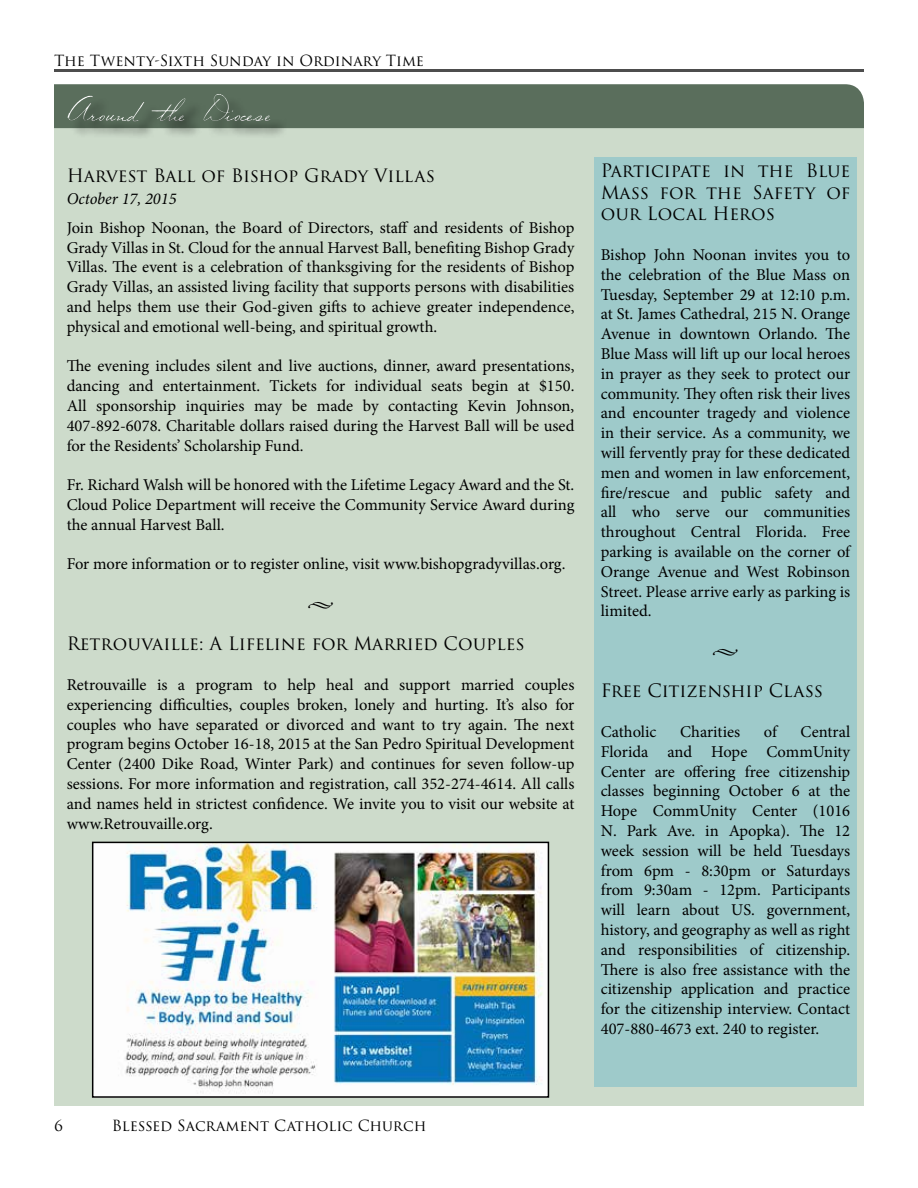
<style>
.page{position:relative;width:918px;height:1188px;background:#fff}
.page>*{position:absolute;margin:0;border:0;box-sizing:border-box;transform-origin:0 0}
.t1{font:36px "Volstead";color:#fff}
.t2{font:18px/21.6px "Trajan Pro 3";color:#000;text-align:justify}
.t3{font:16.5px/19.8px "Minion Pro";color:#000;text-align:justify}
.t4{font:italic 16.5px "Minion Pro";color:#000}
.t5{font:15px "Trajan Pro 3";color:#000}
</style>
<div class="page">
<hr style="left:54px;top:70px;width:810px;height:2px;background:#4d4d4d">
<div style="left:54px;top:128px;width:810px;height:978px;background:#cddbcb"></div>
<div style="left:54px;top:84px;width:810px;height:44px;background:#5a6e5c"></div>
<div style="left:70px;top:96px;width:218px;height:43px;background:#000;opacity:.75"></div>
<div style="left:57px;top:83px;width:222px;height:43px;background:#fff;opacity:.75"></div>
<div style="left:59px;top:88px;width:222px;height:44px;background:#000;opacity:.75"></div>
<div style="left:594px;top:157px;width:263px;height:929px;background:#9ecaca"></div>
<img style="left:95px;top:845px;width:451px;height:250px">
<div style="left:92px;top:842px;width:457px;height:256px;border:2px solid #000"></div>
<p class="t5" style="left:54px;top:51px;width:372px">The Twenty-Sixth Sunday in Ordinary Time</p>
<h1 class="t1" style="left:67px;top:87px;width:205px">Around the Diocese</h1>
<p class="t2" style="left:67px;top:166px;width:370px">Harvest Ball of Bishop Grady Villas</p>
<p class="t4" style="left:67px;top:187px;width:111px">October 17, 2015</p>
<p class="t3" style="left:67px;top:218px;width:510px">Join Bishop Noonan, the Board of Directors, staff and residents of Bishop Grady Villas in St. Cloud for the annual Harvest Ball, benefiting Bishop Grady Villas. The event is a celebration of thanksgiving for the residents of Bishop Grady Villas, an assisted living facility that supports persons with disabilities and helps them use their God-given gifts to achieve greater independence, physical and emotional well-being, and spiritual growth.</p>
<p class="t3" style="left:67px;top:356px;width:509px">The evening includes silent and live auctions, dinner, award presentations, dancing and entertainment. Tickets for individual seats begin at $150.<br>All sponsorship inquiries may be made by contacting Kevin Johnson, 407-892-6078. Charitable dollars raised during the Harvest Ball will be used for the Residents’ Scholarship Fund.</p>
<p class="t3" style="left:67px;top:475px;width:509px">Fr. Richard Walsh will be honored with the Lifetime Legacy Award and the St.<br>Cloud Police Department will receive the Community Service Award during the annual Harvest Ball.</p>
<p class="t3" style="left:67px;top:554px;width:500px">For more information or to register online, visit www.bishopgradyvillas.org.</p>
<p class="t3" style="left:307px;top:594px;width:28px">•</p>
<p class="t2" style="left:67px;top:634px;width:459px">Retrouvaille: A Lifeline for Married Couples</p>
<p class="t3" style="left:67px;top:675px;width:509px">Retrouvaille is a program to help heal and support married couples experiencing difficulties, couples broken, lonely and hurting. It’s also for couples who have separated or divorced and want to try again. The next program begins October 16-18, 2015 at the San Pedro Spiritual Development Center (2400 Dike Road, Winter Park) and continues for seven follow-up sessions. For more information and registration, call 352-274-4614. All calls and names held in strictest confidence. We invite you to visit our website at www.Retrouvaille.org.</p>
<p class="t2" style="left:601px;top:161px;width:251px">Participate in the Blue Mass for the Safety of our Local Heros</p>
<p class="t3" style="left:601px;top:245px;width:252px">Bishop John Noonan invites you to the celebration of the Blue Mass on Tuesday, September 29 at 12:10 p.m. at St. James Cathedral, 215 N. Orange Avenue in downtown Orlando. The Blue Mass will lift up our local heroes in prayer as they seek to protect our community. They often risk their lives and encounter tragedy and violence in their service. As a community, we will fervently pray for these dedicated men and women in law enforcement, fire/rescue and public safety and all who serve our communities throughout Central Florida. Free parking is available on the corner of Orange Avenue and West Robinson Street. Please arrive early as parking is limited.</p>
<p class="t3" style="left:712px;top:641px;width:28px">•</p>
<p class="t2" style="left:601px;top:681px;width:224px">Free Citizenship Class</p>
<p class="t3" style="left:601px;top:722px;width:57px">Catholic</p>
<p class="t3" style="left:680px;top:722px;width:61px">Charities</p>
<p class="t3" style="left:764px;top:722px;width:16px">of</p>
<p class="t3" style="left:601px;top:722px;width:251px;text-indent:200px">Central Florida and Hope CommUnity Center are offering free citizenship classes beginning October 6 at the Hope CommUnity Center (1016<br>N. Park Ave. in Apopka). The 12 week session will be held Tuesdays from 6pm - 8:30pm or Saturdays from 9:30am - 12pm. Participants will learn about US. government, history, and geography as well as right and responsibilities of citizenship.<br>There is also free assistance with the citizenship application and practice for the citizenship interview. Contact 407-880-4673 ext. 240 to register.</p>
<p class="t5" style="left:54px;top:1115px;width:11px">6</p>
<p class="t5" style="left:112px;top:1115px;width:316px">Blessed Sacrament Catholic Church</p>
</div>
